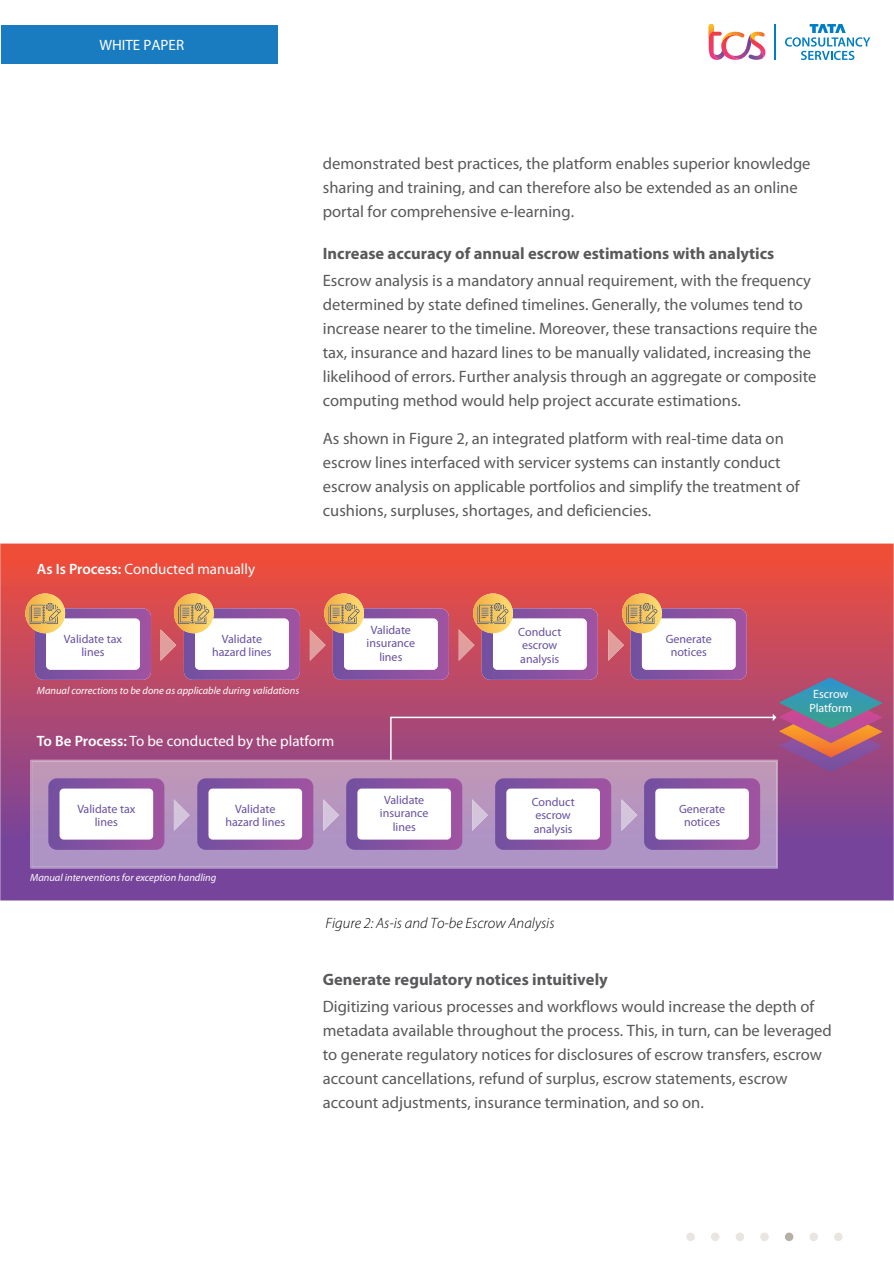
<style>
.page{position:relative;width:894px;height:1263px;background:#fff}
.page>*{position:absolute;margin:0;border:0;box-sizing:border-box;transform-origin:0 0}
.t1{font:16.5px/24px "Myriad Pro";color:#59595b}
.t2{font:700 16.5px "Myriad Pro";color:#59595b}
.t3{font:15px "Myriad Pro";color:#fff}
.t4{font:italic 300 15px "Myriad Pro";color:#040503}
.t5{font:12px/13.5px "Myriad Pro";color:#6850a1;text-align:center}
.t6{font:12px/13.5px "Myriad Pro";color:#fff;text-align:center}
.t7{font:italic 10.5px "Myriad Pro";color:#fff}
.s1{font-weight:600}
</style>
<div class="page">
<div style="left:1px;top:26px;width:276px;height:38px;background:#197cc1"></div>
<svg style="left:0;top:543px;width:893px;height:357px;background:#b24a6c"></svg>
<div style="left:760px;top:1232px;width:8px;height:9px;background:#e9e5e0;border-radius:50%"></div>
<div style="left:809px;top:1232px;width:8px;height:9px;background:#e9e5e0;border-radius:50%"></div>
<div style="left:784px;top:1232px;width:9px;height:9px;background:#b5afa5;border-radius:50%"></div>
<div style="left:833px;top:1232px;width:9px;height:9px;background:#e9e5e0;border-radius:50%"></div>
<div style="left:735px;top:1232px;width:8px;height:9px;background:#e9e5e0;border-radius:50%"></div>
<div style="left:710px;top:1232px;width:9px;height:9px;background:#e9e5e0;border-radius:50%"></div>
<div style="left:686px;top:1232px;width:8px;height:9px;background:#e9e5e0;border-radius:50%"></div>
<svg style="left:785px;top:24px;width:85px;height:36px"></svg>
<hr style="left:774px;top:24px;width:1px;height:36px;background:#007ec5">
<svg style="left:708px;top:24px;width:57px;height:36px"></svg>
<svg style="left:31px;top:760px;width:746px;height:108px;background:#b595bf"></svg>
<svg style="left:48px;top:778px;width:116px;height:72px;background:#8d58a3"></svg>
<div style="left:60px;top:788px;width:93px;height:51px;background:#fff;border-radius:4px"></div>
<svg style="left:197px;top:778px;width:116px;height:72px;background:#8c57a3"></svg>
<div style="left:208px;top:788px;width:94px;height:51px;background:#fff;border-radius:4px"></div>
<svg style="left:346px;top:778px;width:116px;height:72px;background:#8c56a3"></svg>
<div style="left:357px;top:788px;width:94px;height:51px;background:#fff;border-radius:4px"></div>
<svg style="left:495px;top:778px;width:116px;height:72px;background:#8e58a4"></svg>
<div style="left:506px;top:788px;width:93px;height:51px;background:#fff;border-radius:4px"></div>
<svg style="left:644px;top:778px;width:115px;height:72px;background:#8d58a4"></svg>
<div style="left:655px;top:788px;width:93px;height:51px;background:#fff;border-radius:4px"></div>
<svg style="left:174px;top:799px;width:15px;height:32px"></svg>
<svg style="left:323px;top:799px;width:16px;height:32px"></svg>
<svg style="left:472px;top:799px;width:15px;height:32px"></svg>
<svg style="left:621px;top:799px;width:16px;height:32px"></svg>
<svg style="left:25px;top:593px;width:126px;height:87px"></svg>
<svg style="left:160px;top:593px;width:140px;height:87px"></svg>
<svg style="left:310px;top:593px;width:572px;height:179px;background:#bd708a"></svg>
<p class="t3" style="left:99px;top:37px;width:86px">WHITE PAPER</p>
<p class="t3" style="left:37px;top:561px;width:220px"><span class="s1">As Is Process:</span> Conducted manually</p>
<p class="t1" style="left:323px;top:152px;width:489px">demonstrated best practices, the platform enables superior knowledge sharing and training, and can therefore also be extended as an online portal for comprehensive e-learning.</p>
<p class="t2" style="left:323px;top:244px;width:453px">Increase accuracy of annual escrow estimations with analytics</p>
<p class="t1" style="left:323px;top:269px;width:496px">Escrow analysis is a mandatory annual requirement, with the frequency determined by state defined timelines. Generally, the volumes tend to increase nearer to the timeline. Moreover, these transactions require the tax, insurance and hazard lines to be manually validated, increasing the likelihood of errors. Further analysis through an aggregate or composite computing method would help project accurate estimations.</p>
<p class="t1" style="left:323px;top:426px;width:478px">As shown in Figure 2, an integrated platform with real-time data on escrow lines interfaced with servicer systems can instantly conduct escrow analysis on applicable portfolios and simplify the treatment of cushions, surpluses, shortages, and deficiencies.</p>
<p class="t5" style="left:64px;top:632px;width:59px">Validate tax lines</p>
<p class="t5" style="left:212px;top:632px;width:61px">Validate hazard lines</p>
<p class="t5" style="left:366px;top:623px;width:50px">Validate insurance lines</p>
<p class="t5" style="left:518px;top:625px;width:44px;text-align:left">Conduct escrow analysis</p>
<p class="t5" style="left:665px;top:632px;width:48px">Generate notices</p>
<p class="t7" style="left:37px;top:685px;width:264px">Manual corrections to be done as applicable during validations</p>
<p class="t3" style="left:37px;top:733px;width:299px"><span class="s1">To Be Process:</span> To be conducted by the platform</p>
<p class="t5" style="left:77px;top:802px;width:59px">Validate tax lines</p>
<p class="t5" style="left:225px;top:802px;width:61px">Validate hazard lines</p>
<p class="t5" style="left:380px;top:793px;width:50px">Validate insurance lines</p>
<p class="t5" style="left:531px;top:795px;width:44px;text-align:left">Conduct escrow analysis</p>
<p class="t5" style="left:678px;top:802px;width:48px">Generate notices</p>
<p class="t7" style="left:30px;top:871px;width:188px">Manual interventions for exception handling</p>
<p class="t4" style="left:325px;top:915px;width:230px">Figure 2: As-is and To-be Escrow Analysis</p>
<p class="t6" style="left:809px;top:687px;width:44px">Escrow<br>Platform</p>
<p class="t2" style="left:323px;top:970px;width:286px">Generate regulatory notices intuitively</p>
<p class="t1" style="left:323px;top:995px;width:510px">Digitizing various processes and workflows would increase the depth of metadata available throughout the process. This, in turn, can be leveraged to generate regulatory notices for disclosures of escrow transfers, escrow account cancellations, refund of surplus, escrow statements, escrow account adjustments, insurance termination, and so on.</p>
</div>
